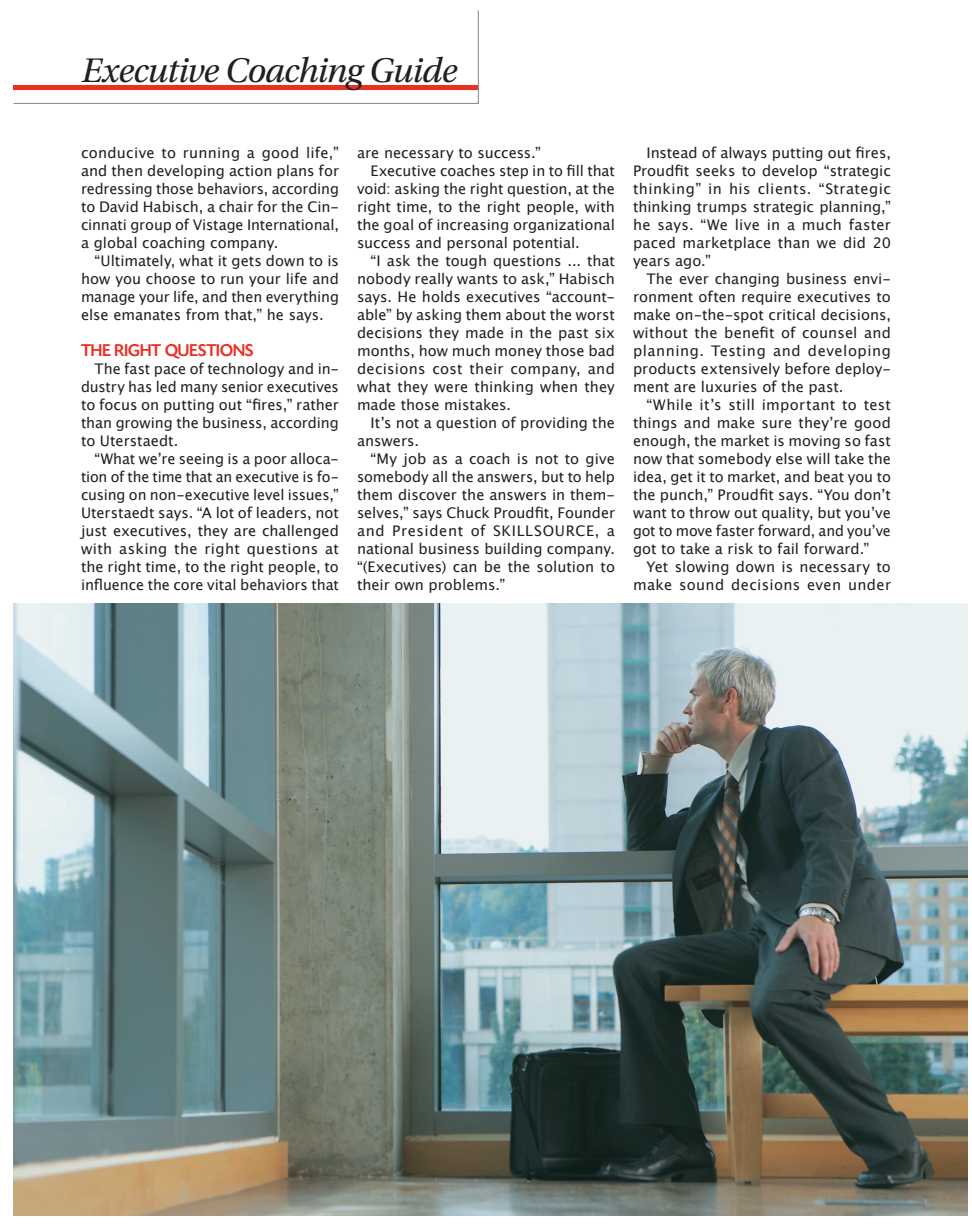
<style>
.page{position:relative;width:972px;height:1229px;background:#fff}
.page>*{position:absolute;margin:0;border:0;box-sizing:border-box;transform-origin:0 0}
.t1{font:italic 36px "Utopia Std";letter-spacing:-.025em;color:#231f20}
.t2{font:500 18px "Today Sans";letter-spacing:.005em;color:#ee2e22}
.t3{font:14.7px/18px "Lucida Grande";color:#231f20;text-align:justify}
.t4{font:14.7px "Lucida Grande";letter-spacing:.02em;color:#231f20}
.t5{font:14.7px "Lucida Grande";letter-spacing:.045em;color:#231f20}
</style>
<div class="page">
<img style="left:14px;top:603px;width:953px;height:612px">
<svg style="left:13px;top:10px;width:466px;height:94px"></svg>
<div style="left:14px;top:85px;width:464px;height:5px;background:#ee2e22"></div>
<h1 class="t1" style="left:82px;top:51px;width:377px">Executive Coaching Guide</h1>
<p class="t3" style="left:81px;top:143px;width:260px">conducive to running a good life,” and then developing action plans for redressing those behaviors, according to David Habisch, a chair for the Cin&shy;cinnati group of Vistage International, a global coaching company.</p>
<p class="t3" style="left:81px;top:251px;width:259px;text-indent:13px">“Ultimately, what it gets down to is how you choose to run your life and manage your life, and then everything else emanates from that,” he says.</p>
<p class="t2" style="left:81px;top:340px;width:174px">THE RIGHT QUESTIONS</p>
<p class="t3" style="left:81px;top:359px;width:260px;text-indent:14px">The fast pace of technology and in&shy;dustry has led many senior executives to focus on putting out “fires,” rather than growing the business, according to Uterstaedt.</p>
<p class="t3" style="left:81px;top:449px;width:260px;text-indent:14px">“What we’re seeing is a poor alloca&shy;tion of the time that an executive is fo&shy;cusing on non-executive level issues,” Uterstaedt says. “A lot of leaders, not just executives, they are challenged with asking the right questions at the right time, to the right people, to influence the core vital behaviors that</p>
<p class="t3" style="left:357px;top:143px;width:185px">are necessary to success.”</p>
<p class="t3" style="left:370px;top:161px;width:246px">Executive coaches step in to fill that</p>
<p class="t3" style="left:357px;top:179px;width:259px">void: asking the right question, at the</p>
<p class="t3" style="left:357px;top:197px;width:259px">right time, to the right people, with</p>
<p class="t3" style="left:357px;top:215px;width:259px">the goal of increasing organizational</p>
<p class="t3" style="left:357px;top:233px;width:224px">success and personal potential.</p>
<p class="t3" style="left:370px;top:251px;width:246px">“I ask the tough questions ... that</p>
<p class="t3" style="left:357px;top:269px;width:259px">nobody really wants to ask,” Habisch</p>
<p class="t3" style="left:357px;top:287px;width:259px">says. He holds executives “account-</p>
<p class="t3" style="left:357px;top:305px;width:259px">able” by asking them about the worst</p>
<p class="t3" style="left:357px;top:323px;width:259px">decisions they made in the past six</p>
<p class="t3" style="left:357px;top:341px;width:259px">months, how much money those bad</p>
<p class="t4" style="left:357px;top:360px;width:259px">decisions cost their company, and</p>
<p class="t3" style="left:357px;top:377px;width:259px">what they were thinking when they</p>
<p class="t3" style="left:357px;top:395px;width:156px">made those mistakes.</p>
<p class="t3" style="left:370px;top:413px;width:246px">It’s not a question of providing the</p>
<p class="t3" style="left:357px;top:431px;width:64px">answers.</p>
<p class="t3" style="left:370px;top:449px;width:246px">“My job as a coach is not to give</p>
<p class="t3" style="left:357px;top:467px;width:259px">somebody all the answers, but to help</p>
<p class="t3" style="left:357px;top:485px;width:259px">them discover the answers in them-</p>
<p class="t3" style="left:357px;top:503px;width:260px">selves,” says Chuck Proudfit, Founder</p>
<p class="t5" style="left:357px;top:522px;width:259px">and President of SKILLSOURCE, a</p>
<p class="t3" style="left:357px;top:539px;width:259px">national business building company.</p>
<p class="t3" style="left:357px;top:557px;width:259px">“(Executives) can be the solution to</p>
<p class="t3" style="left:357px;top:575px;width:150px">their own problems.”</p>
<p class="t3" style="left:633px;top:143px;width:259px;text-indent:14px">Instead of always putting out fires, Proudfit seeks to develop “strategic thinking” in his clients. “Strategic thinking trumps strategic planning,” he says. “We live in a much faster paced marketplace than we did 20 years ago.”</p>
<p class="t3" style="left:633px;top:269px;width:259px;text-indent:13px">The ever changing business envi&shy;ronment often require executives to make on-the-spot critical decisions, without the benefit of counsel and planning. Testing and developing products extensively before deploy&shy;ment are luxuries of the past.</p>
<p class="t3" style="left:633px;top:395px;width:259px;text-indent:14px">“While it’s still important to test things and make sure they’re good enough, the market is moving so fast now that somebody else will take the idea, get it to market, and beat you to the punch,” Proudfit says. “You don’t want to throw out quality, but you’ve got to move faster forward, and you’ve got to take a risk to fail forward.”</p>
<p class="t3" style="left:633px;top:557px;width:260px;text-align:right">Yet slowing down is necessary to make sound decisions even under</p>
</div>
